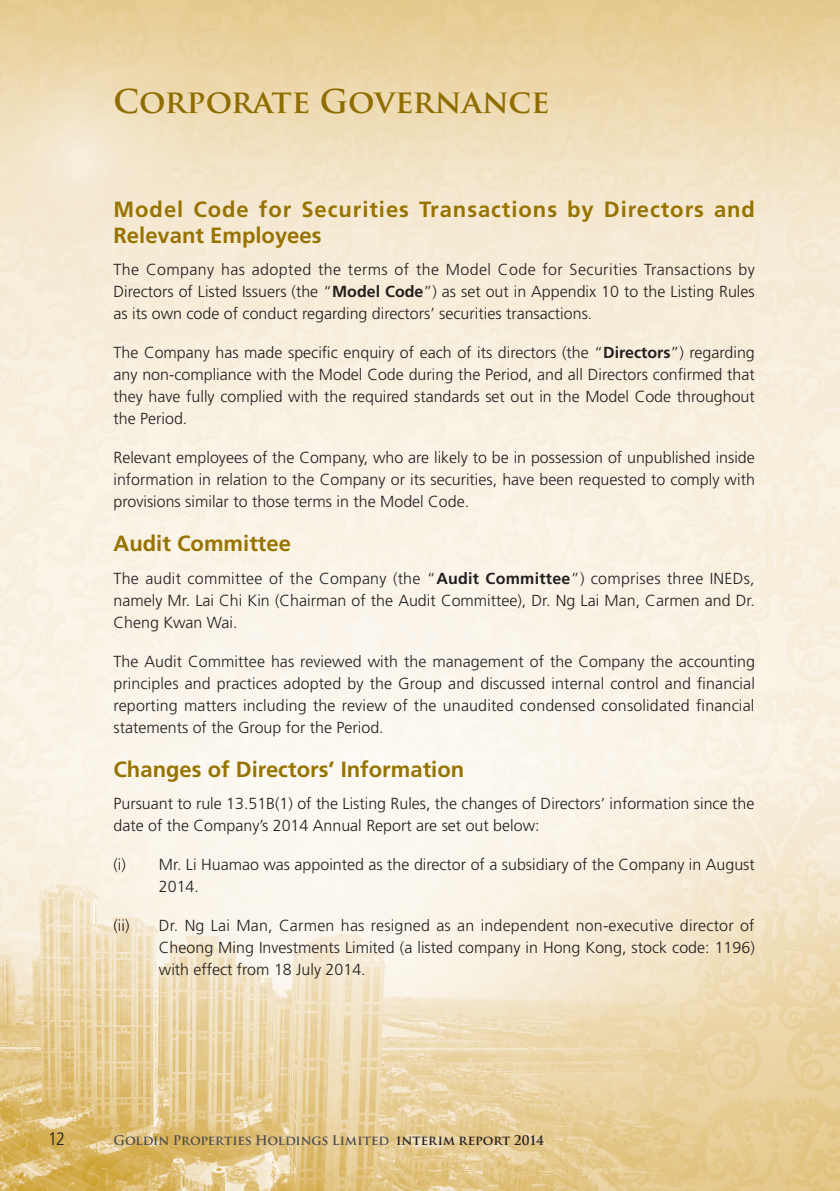
<style>
.page{position:relative;width:840px;height:1191px;background:#fff}
.page>*{position:absolute;margin:0;border:0;box-sizing:border-box;transform-origin:0 0}
.t1{font:700 32px "Trajan Pro";color:#8f6d00}
.t2{font:700 22px/26px "Frutiger LT Std";letter-spacing:.045em;color:#977300}
.t3{font:700 22px "Frutiger LT Std";color:#977300}
.t4{font:300 18px "Frutiger LT Std";color:#231f20;scale:.9 1}
.t5{font:300 16px/22px "Frutiger LT Std";color:#231f20;text-align:justify}
.t6{font:700 13px "Trajan Pro";letter-spacing:-.005em;color:#4d4d4f}
.s1{font-weight:700}
.s2{color:#231f20}
</style>
<div class="page">
<img style="left:0;top:0;width:838px;height:1191px">
<h1 class="t1" style="left:113px;top:82px;width:437px">Corporate Governance</h1>
<h2 class="t2" style="left:113px;top:196px;width:642px">Model Code for Securities Transactions by Directors and<br>Relevant Employees</h2>
<p class="t5" style="left:113px;top:259px;width:642px">The Company has adopted the terms of the Model Code for Securities Transactions by Directors of Listed Issuers (the “<span class="s1">Model Code</span>”) as set out in Appendix 10 to the Listing Rules as its own code of conduct regarding directors’ securities transactions.</p>
<p class="t5" style="left:113px;top:342px;width:642px">The Company has made specific enquiry of each of its directors (the “<span class="s1">Directors</span>”) regarding any non-compliance with the Model Code during the Period, and all Directors confirmed that they have fully complied with the required standards set out in the Model Code throughout the Period.</p>
<p class="t5" style="left:113px;top:447px;width:642px">Relevant employees of the Company, who are likely to be in possession of unpublished inside information in relation to the Company or its securities, have been requested to comply with provisions similar to those terms in the Model Code.</p>
<h2 class="t3" style="left:113px;top:530px;width:179px">Audit Committee</h2>
<p class="t5" style="left:113px;top:567px;width:642px">The audit committee of the Company (the “<span class="s1">Audit Committee</span>”) comprises three INEDs, namely Mr. Lai Chi Kin (Chairman of the Audit Committee), Dr. Ng Lai Man, Carmen and Dr.<br>Cheng Kwan Wai.</p>
<p class="t5" style="left:113px;top:650px;width:642px">The Audit Committee has reviewed with the management of the Company the accounting principles and practices adopted by the Group and discussed internal control and financial reporting matters including the review of the unaudited condensed consolidated financial statements of the Group for the Period.</p>
<h2 class="t3" style="left:113px;top:756px;width:352px">Changes of Directors’ Information</h2>
<p class="t5" style="left:113px;top:792px;width:642px">Pursuant to rule 13.51B(1) of the Listing Rules, the changes of Directors’ information since the date of the Company’s 2014 Annual Report are set out below:</p>
<p class="t5" style="left:159px;top:853px;width:597px;text-indent:-45px">(i) Mr. Li Huamao was appointed as the director of a subsidiary of the Company in August<br>2014.</p>
<p class="t5" style="left:159px;top:914px;width:597px;text-indent:-45px">(ii) Dr. Ng Lai Man, Carmen has resigned as an independent non-executive director of Cheong Ming Investments Limited (a listed company in Hong Kong, stock code: 1196) with effect from 18 July 2014.</p>
<p class="t4" style="left:48px;top:1128px;width:20px">12</p>
<p class="t6" style="left:113px;top:1132px;width:432px">Goldin Properties Holdings Limited <span class="s2">interim report 2014</span></p>
</div>
